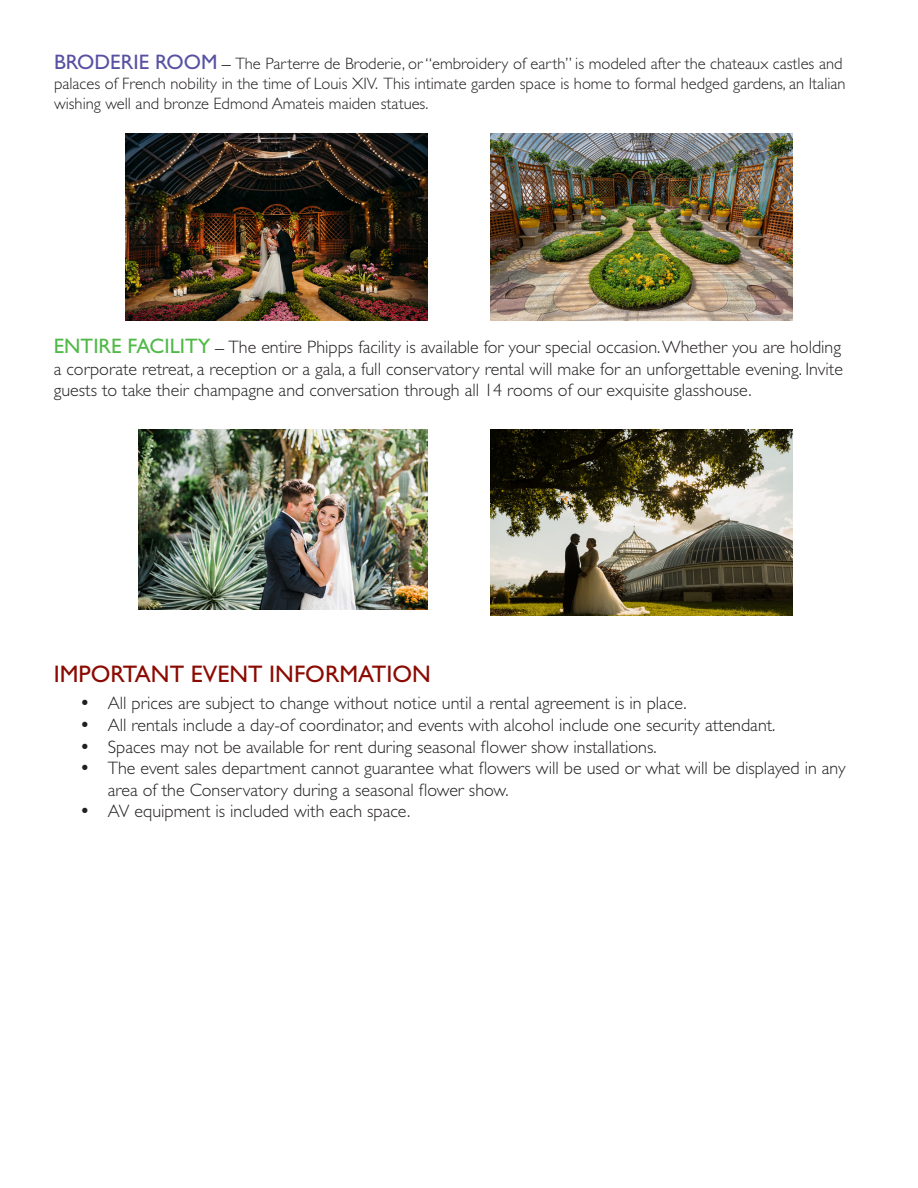
<style>
.page{position:relative;width:918px;height:1188px;background:#fff}
.page>*{position:absolute;margin:0;border:0;box-sizing:border-box;transform-origin:0 0}
.t1{font:24px "Gill Sans Std";color:#8b0a02}
.t2{font:300 18px/21.6px "Gill Sans Std";color:#231f20;text-align:justify}
.t3{font:300 16.5px/19.8px "Gill Sans Std";color:#231f20}
.s1{font-weight:400;font-size:21px;color:#5751a2}
.s2{font-family:"Garamond";font-weight:400;font-size:18px}
.s3{font-weight:400;font-size:21px;color:#51b948}
.s4{font-family:"Garamond";font-weight:400}
</style>
<div class="page">
<img style="left:490px;top:133px;width:303px;height:187px">
<img style="left:125px;top:133px;width:303px;height:187px">
<img style="left:490px;top:429px;width:303px;height:187px">
<img style="left:138px;top:429px;width:290px;height:181px">
<p class="t3" style="left:54px;top:54px;width:793px"><span class="s1">BRODERIE ROOM</span> <span class="s2">–</span> The Parterre de Broderie, or “embroidery of earth” is modeled after the chateaux castles and palaces of French nobility in the time of Louis XIV. This intimate garden space is home to formal hedged gardens, an Italian wishing well and bronze Edmond Amateis maiden statues.</p>
<p class="t2" style="left:54px;top:337px;width:791px"><span class="s3">ENTIRE FACILITY</span> <span class="s4">–</span> The entire Phipps facility is available for your special occasion. Whether you are holding a corporate retreat, a reception or a gala, a full conservatory rental will make for an unforgettable evening. Invite guests to take their champagne and conversation through all 14 rooms of our exquisite glasshouse.</p>
<h1 class="t1" style="left:54px;top:660px;width:379px">IMPORTANT EVENT INFORMATION</h1>
<p class="t2" style="left:108px;top:693px;width:739px;text-align:left">All prices are subject to change without notice until a rental agreement is in place.<br>All rentals include a day-of coordinator, and events with alcohol include one security attendant.<br>Spaces may not be available for rent during seasonal flower show installations.<br>The event sales department cannot guarantee what flowers will be used or what will be displayed in any area of the Conservatory during a seasonal flower show.<br>AV equipment is included with each space.</p>
</div>
